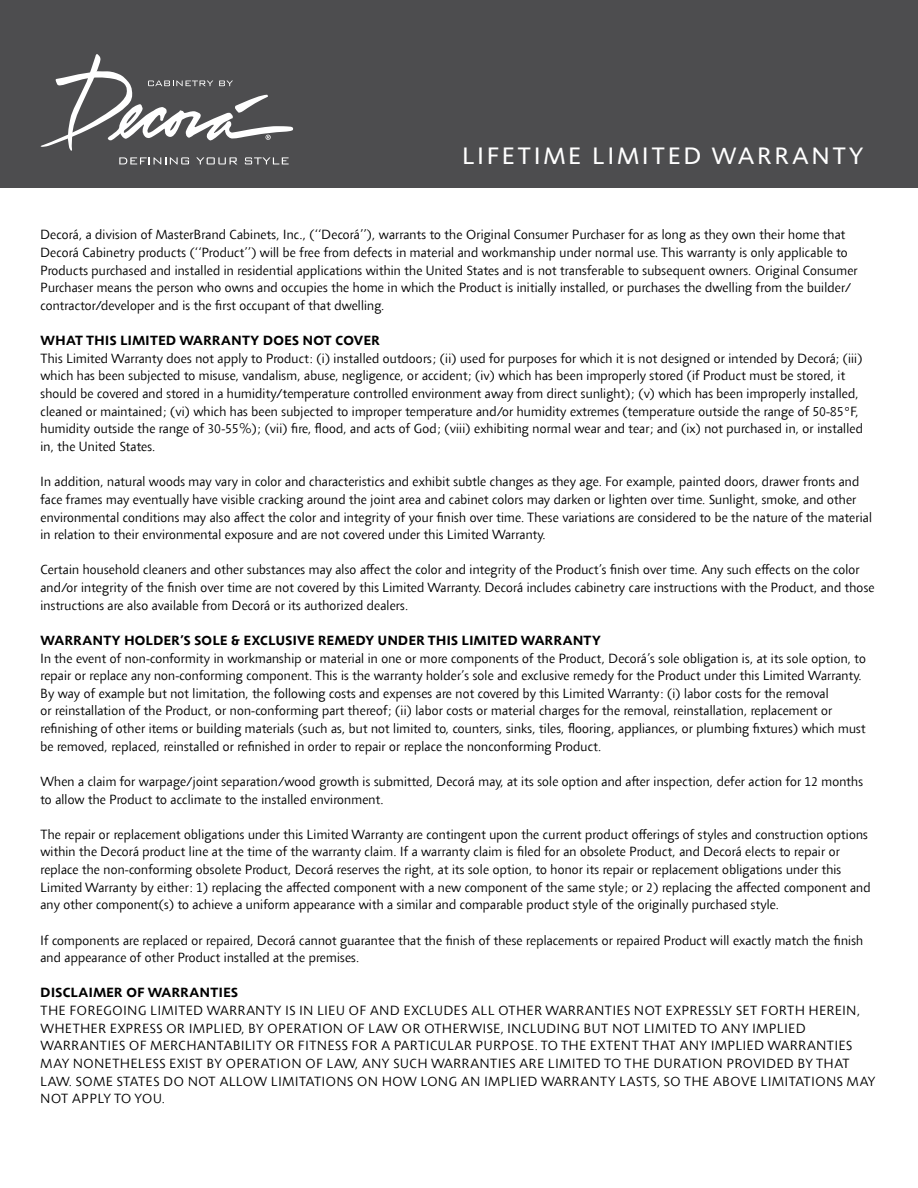
<style>
.page{position:relative;width:918px;height:1188px;background:#fff}
.page>*{position:absolute;margin:0;border:0;box-sizing:border-box;transform-origin:0 0}
.t1{font:24px "Agilita Com";letter-spacing:.135em;color:#fff}
.t2{font:300 13.5px/17.7px "Agilita Com";color:#000}
.t3{font:300 13.5px/17.7px "Agilita Com";letter-spacing:.035em;color:#000}
.t4{font:700 13.5px "Agilita Com";letter-spacing:.035em;color:#000}
</style>
<div class="page">
<div style="left:0;top:0;width:918px;height:187px;background:#4d4d4f"></div>
<svg style="left:41px;top:54px;width:252px;height:97px"></svg>
<svg style="left:119px;top:157px;width:70px;height:7px"></svg>
<svg style="left:196px;top:157px;width:41px;height:7px"></svg>
<svg style="left:245px;top:157px;width:44px;height:7px"></svg>
<h1 class="t1" style="left:462px;top:140px;width:402px">LIFETIME LIMITED WARRANTY</h1>
<p class="t2" style="left:40px;top:226px;width:819px">Decorá, a division of MasterBrand Cabinets, Inc., (‘‘Decorá’’), warrants to the Original Consumer Purchaser for as long as they own their home that Decorá Cabinetry products (‘‘Product’’) will be free from defects in material and workmanship under normal use. This warranty is only applicable to Products purchased and installed in residential applications within the United States and is not transferable to subsequent owners. Original Consumer Purchaser means the person who owns and occupies the home in which the Product is initially installed, or purchases the dwelling from the builder/ contractor/developer and is the first occupant of that dwelling.</p>
<p class="t4" style="left:41px;top:331px;width:341px">WHAT THIS LIMITED WARRANTY DOES NOT COVER</p>
<p class="t2" style="left:40px;top:349px;width:824px">This Limited Warranty does not apply to Product: (i) installed outdoors; (ii) used for purposes for which it is not designed or intended by Decorá; (iii) which has been subjected to misuse, vandalism, abuse, negligence, or accident; (iv) which has been improperly stored (if Product must be stored, it should be covered and stored in a humidity/temperature controlled environment away from direct sunlight); (v) which has been improperly installed, cleaned or maintained; (vi) which has been subjected to improper temperature and/or humidity extremes (temperature outside the range of 50-85°F, humidity outside the range of 30-55%); (vii) fire, flood, and acts of God; (viii) exhibiting normal wear and tear; and (ix) not purchased in, or installed in, the United States.</p>
<p class="t2" style="left:40px;top:473px;width:833px">In addition, natural woods may vary in color and characteristics and exhibit subtle changes as they age. For example, painted doors, drawer fronts and face frames may eventually have visible cracking around the joint area and cabinet colors may darken or lighten over time. Sunlight, smoke, and other environmental conditions may also affect the color and integrity of your finish over time. These variations are considered to be the nature of the material in relation to their environmental exposure and are not covered under this Limited Warranty.</p>
<p class="t2" style="left:40px;top:561px;width:836px">Certain household cleaners and other substances may also affect the color and integrity of the Product’s finish over time. Any such effects on the color and/or integrity of the finish over time are not covered by this Limited Warranty. Decorá includes cabinetry care instructions with the Product, and those instructions are also available from Decorá or its authorized dealers.</p>
<p class="t4" style="left:41px;top:630px;width:562px">WARRANTY HOLDER’S SOLE &amp; EXCLUSIVE REMEDY UNDER THIS LIMITED WARRANTY</p>
<p class="t2" style="left:40px;top:649px;width:827px">In the event of non-conformity in workmanship or material in one or more components of the Product, Decorá’s sole obligation is, at its sole option, to repair or replace any non-conforming component. This is the warranty holder’s sole and exclusive remedy for the Product under this Limited Warranty.<br>By way of example but not limitation, the following costs and expenses are not covered by this Limited Warranty: (i) labor costs for the removal<br>or reinstallation of the Product, or non-conforming part thereof; (ii) labor costs or material charges for the removal, reinstallation, replacement or refinishing of other items or building materials (such as, but not limited to, counters, sinks, tiles, flooring, appliances, or plumbing fixtures) which must be removed, replaced, reinstalled or refinished in order to repair or replace the nonconforming Product.</p>
<p class="t2" style="left:40px;top:772px;width:824px">When a claim for warpage/joint separation/wood growth is submitted, Decorá may, at its sole option and after inspection, defer action for 12 months to allow the Product to acclimate to the installed environment.</p>
<p class="t2" style="left:40px;top:825px;width:832px">The repair or replacement obligations under this Limited Warranty are contingent upon the current product offerings of styles and construction options within the Decorá product line at the time of the warranty claim. If a warranty claim is filed for an obsolete Product, and Decorá elects to repair or replace the non-conforming obsolete Product, Decorá reserves the right, at its sole option, to honor its repair or replacement obligations under this Limited Warranty by either: 1) replacing the affected component with a new component of the same style; or 2) replacing the affected component and any other component(s) to achieve a uniform appearance with a similar and comparable product style of the originally purchased style.</p>
<p class="t2" style="left:40px;top:931px;width:824px">If components are replaced or repaired, Decorá cannot guarantee that the finish of these replacements or repaired Product will exactly match the finish and appearance of other Product installed at the premises.</p>
<p class="t4" style="left:41px;top:983px;width:199px">DISCLAIMER OF WARRANTIES</p>
<p class="t3" style="left:41px;top:1002px;width:836px">THE FOREGOING LIMITED WARRANTY IS IN LIEU OF AND EXCLUDES ALL OTHER WARRANTIES NOT EXPRESSLY SET FORTH HEREIN, WHETHER EXPRESS OR IMPLIED, BY OPERATION OF LAW OR OTHERWISE, INCLUDING BUT NOT LIMITED TO ANY IMPLIED WARRANTIES OF MERCHANTABILITY OR FITNESS FOR A PARTICULAR PURPOSE. TO THE EXTENT THAT ANY IMPLIED WARRANTIES MAY NONETHELESS EXIST BY OPERATION OF LAW, ANY SUCH WARRANTIES ARE LIMITED TO THE DURATION PROVIDED BY THAT LAW. SOME STATES DO NOT ALLOW LIMITATIONS ON HOW LONG AN IMPLIED WARRANTY LASTS, SO THE ABOVE LIMITATIONS MAY NOT APPLY TO YOU.</p>
</div>
